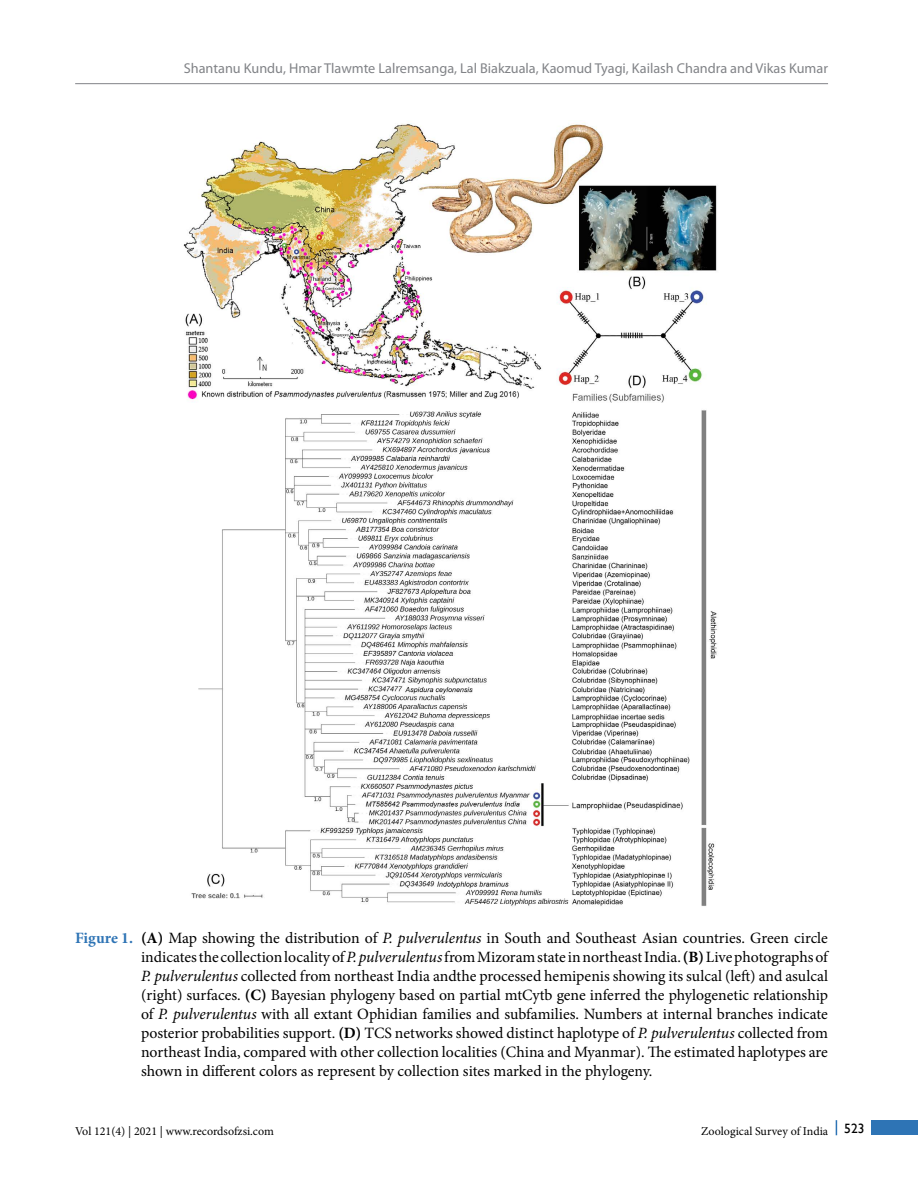
<style>
.page{position:relative;width:918px;height:1188px;background:#fff}
.page>*{position:absolute;margin:0;border:0;box-sizing:border-box;transform-origin:0 0}
.t1{font:15.75px/18.9px "Minion Pro";color:#000;text-align:justify}
.t2{font:14.25px "Myriad Pro";color:#818387}
.t3{font:12px "Minion Pro";color:#000}
.s1{font-weight:700;color:#2e74b5}
.s2{font-weight:700}
.s3{font-style:italic}
.s4{font-family:"Gill Sans";font-size:13.5px}
</style>
<div class="page">
<div style="left:872px;top:1120px;width:46px;height:15px;background:#2e74b5"></div>
<svg style="left:836px;top:1120px;width:1px;height:15px"></svg>
<hr style="left:75px;top:83px;width:753px;height:1px;background:#818387">
<img style="left:183px;top:122px;width:534px;height:784px">
<p class="t2" style="left:184px;top:59px;width:646px">Shantanu Kundu, Hmar Tlawmte Lalremsanga, Lal Biakzuala, Kaomud Tyagi, Kailash Chandra and Vikas Kumar</p>
<p class="t1" style="left:141px;top:929px;width:688px;text-indent:-66px"><span class="s1">Figure 1.</span> <span class="s2">(A)</span> Map showing the distribution of <span class="s3">P. pulverulentus</span> in South and Southeast Asian countries. Green circle indicates the collection locality of <span class="s3">P. pulverulentus</span> from Mizoram state in northeast India. <span class="s2">(B)</span> Live photographs of <span class="s3">P. pulverulentus</span> collected from northeast India andthe processed hemipenis showing its sulcal (left) and asulcal (right) surfaces. <span class="s2">(C)</span> Bayesian phylogeny based on partial mtCytb gene inferred the phylogenetic relationship of <span class="s3">P. pulverulentus</span> with all extant Ophidian families and subfamilies. Numbers at internal branches indicate posterior probabilities support. <span class="s2">(D)</span> TCS networks showed distinct haplotype of <span class="s3">P. pulverulentus</span> collected from northeast India, compared with other collection localities (China and Myanmar). The estimated haplotypes are shown in different colors as represent by collection sites marked in the phylogeny.</p>
<p class="t3" style="left:75px;top:1123px;width:200px">Vol 121(4) | 2021 | www.recordsofzsi.com</p>
<p class="t3" style="left:701px;top:1123px;width:165px">Zoological Survey of India <span class="s4">523</span></p>
</div>
